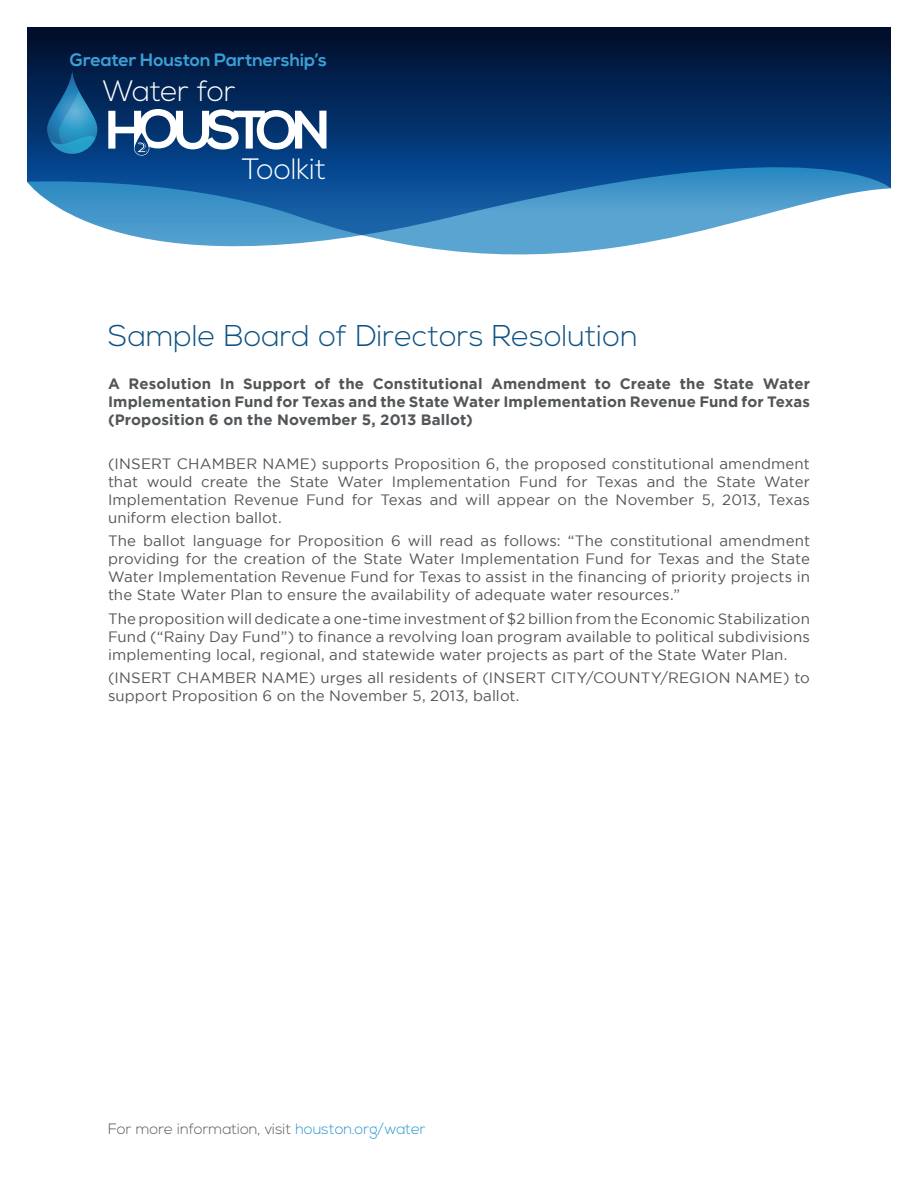
<style>
.page{position:relative;width:918px;height:1188px;background:#fff}
.page>*{position:absolute;margin:0;border:0;box-sizing:border-box;transform-origin:0 0}
.t1{font:300 30px "Nexa";color:#0e5283}
.t2{font:300 29.4px "Nexa";letter-spacing:-.01em;color:#fff}
.t3{font:700 17.85px "Nexa";letter-spacing:-.005em;color:#3aa0d6}
.t4{font:15px/18px "Gotham";letter-spacing:.01em;color:#525659;text-align:justify}
.t5{font:700 15px/18px "Gotham";letter-spacing:.01em;color:#525659;text-align:justify}
.t6{font:300 15px "Nexa";color:#58595b}
.s1{color:#2896d0}
</style>
<div class="page">
<svg style="left:429px;top:248px;width:182px;height:7px"></svg>
<svg style="left:27px;top:27px;width:864px;height:221px;background:#245281"></svg>
<svg style="left:47px;top:71px;width:50px;height:83px"></svg>
<svg style="left:50px;top:90px;width:47px;height:64px;background:#257bac"></svg>
<svg style="left:108px;top:109px;width:218px;height:47px"></svg>
<p class="t3" style="left:70px;top:50px;width:259px">Greater Houston Partnership’s</p>
<h2 class="t2" style="left:103px;top:74px;width:134px">Water for</h2>
<h2 class="t2" style="left:242px;top:152px;width:86px">Toolkit</h2>
<h1 class="t1" style="left:108px;top:319px;width:531px">Sample Board of Directors Resolution</h1>
<p class="t5" style="left:108px;top:374px;width:704px">A Resolution In Support of the Constitutional Amendment to Create the State Water Implementation Fund for Texas and the State Water Implementation Revenue Fund for Texas (Proposition 6 on the November 5, 2013 Ballot)</p>
<p class="t4" style="left:108px;top:454px;width:704px">(INSERT CHAMBER NAME) supports Proposition 6, the proposed constitutional amendment that would create the State Water Implementation Fund for Texas and the State Water Implementation Revenue Fund for Texas and will appear on the November 5, 2013, Texas uniform election ballot.</p>
<p class="t4" style="left:108px;top:532px;width:704px">The ballot language for Proposition 6 will read as follows: “The constitutional amendment providing for the creation of the State Water Implementation Fund for Texas and the State Water Implementation Revenue Fund for Texas to assist in the financing of priority projects in the State Water Plan to ensure the availability of adequate water resources.”</p>
<p class="t4" style="left:108px;top:609px;width:704px">The proposition will dedicate a one-time investment of $2 billion from the Economic Stabilization Fund (“Rainy Day Fund”) to finance a revolving loan program available to political subdivisions implementing local, regional, and statewide water projects as part of the State Water Plan.</p>
<p class="t4" style="left:108px;top:668px;width:703px">(INSERT CHAMBER NAME) urges all residents of (INSERT CITY/COUNTY/REGION NAME) to support Proposition 6 on the November 5, 2013, ballot.</p>
<p class="t6" style="left:108px;top:1120px;width:319px">For more information, visit <span class="s1">houston.org/water</span></p>
</div>
